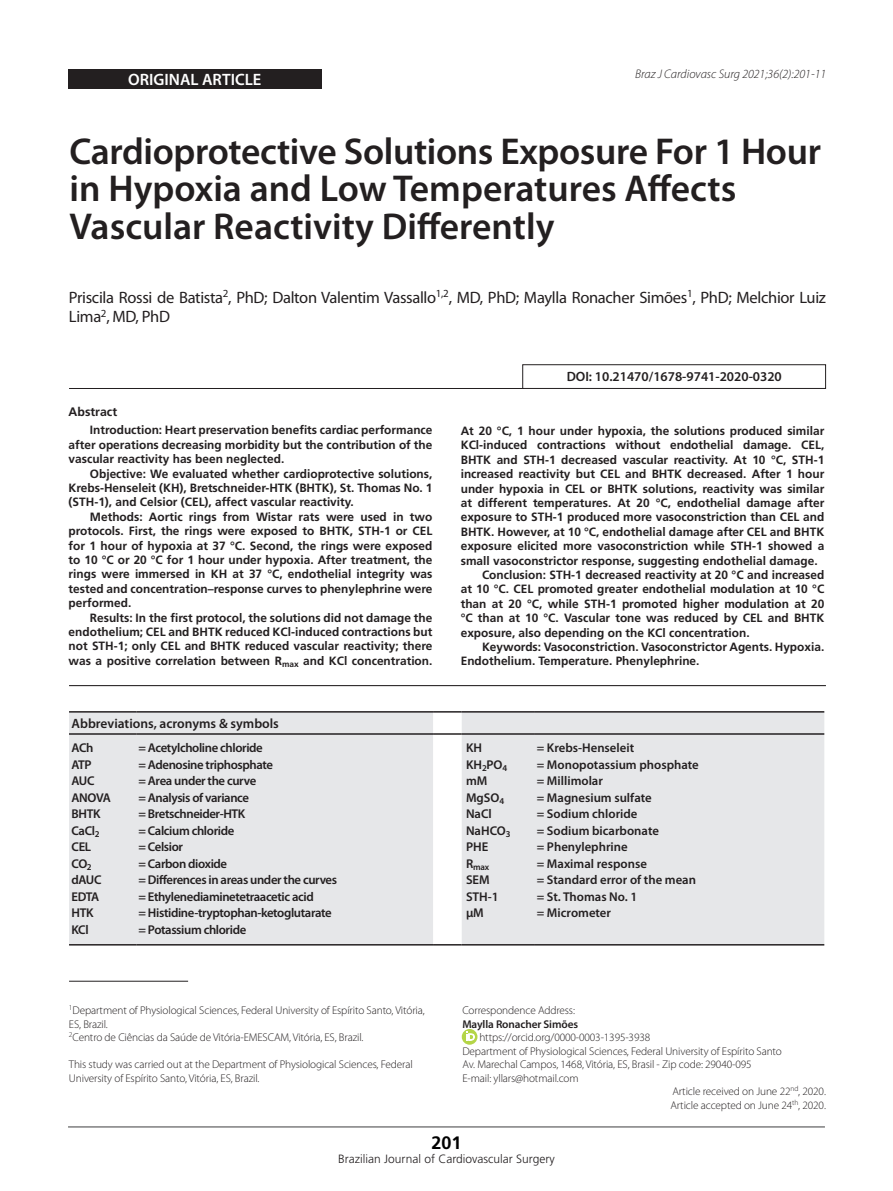
<style>
.page{position:relative;width:893px;height:1191px;background:#fff}
.page>*{position:absolute;margin:0;border:0;box-sizing:border-box;transform-origin:0 0}
.Titulo_1{font:600 37.5px/37.5px "Myriad Pro";letter-spacing:-.005em;color:#231f20}
.t1{font:700 18px "Frutiger";color:#000}
.t2{font:16.5px/19.8px "Myriad Pro";letter-spacing:-.02em;color:#231f20}
.t3{font:600 16.5px "Myriad Pro";color:#fff}
.pe_de_pagina{font:600 13.5px "Myriad Pro";color:#231f20}
.t4{font:600 12.75px "Myriad Pro";letter-spacing:-.03em;color:#231f20}
.t5{font:600 12.75px "Myriad Pro";color:#231f20}
.t6{font:italic 300 12.45px "Myriad Pro";color:#231f20}
.Resumos{font:700 12.3px "Frutiger";color:#231f20}
.abstract{font:700 12px/14.4px "Frutiger";color:#231f20;text-align:justify}
.t7{font:300 12px "Frutiger";color:#231f20}
.pe_de_pagina_2{font:300 11.25px/13.5px "Myriad Pro";letter-spacing:-.01em;color:#231f20}
.pe_de_pagina_2-2{font:600 11.25px "Myriad Pro";letter-spacing:-.01em;color:#231f20}
.t8{font:600 8.85px "Myriad Pro";color:#231f20}
</style>
<div class="page">
<hr style="left:68px;top:1126px;width:757px;height:1px;background:#3e3e3f">
<div style="left:68px;top:69px;width:254px;height:20px;background:#231f20"></div>
<hr style="left:69px;top:685px;width:757px;height:1px;background:#231f20">
<hr style="left:69px;top:388px;width:757px;height:1px;background:#231f20">
<div style="left:522px;top:364px;width:304px;height:25px;border:1px solid #231f20"></div>
<hr style="left:69px;top:980px;width:119px;height:1px;background:#231f20">
<div style="left:69px;top:712px;width:755px;height:232px;background:#e6e7e9"></div>
<hr style="left:69px;top:711px;width:67px;height:1px;background:#231f20">
<hr style="left:136px;top:711px;width:297px;height:1px;background:#231f20">
<svg style="left:433px;top:711px;width:29px;height:1px"></svg>
<hr style="left:462px;top:711px;width:72px;height:1px;background:#231f20">
<hr style="left:534px;top:711px;width:290px;height:1px;background:#231f20">
<hr style="left:69px;top:733px;width:67px;height:1px;background:#231f20">
<hr style="left:136px;top:733px;width:297px;height:1px;background:#231f20">
<svg style="left:433px;top:733px;width:29px;height:1px"></svg>
<hr style="left:462px;top:733px;width:72px;height:1px;background:#231f20">
<hr style="left:534px;top:733px;width:290px;height:1px;background:#231f20">
<hr style="left:69px;top:944px;width:67px;height:1px;background:#231f20">
<hr style="left:136px;top:944px;width:297px;height:1px;background:#231f20">
<svg style="left:433px;top:944px;width:29px;height:1px"></svg>
<hr style="left:462px;top:944px;width:72px;height:1px;background:#231f20">
<hr style="left:534px;top:944px;width:290px;height:1px;background:#231f20">
<svg style="left:462px;top:1029px;width:15px;height:15px"></svg>
<svg style="left:466px;top:1031px;width:8px;height:9px"></svg>
<p class="t3" style="left:128px;top:70px;width:135px">ORIGINAL ARTICLE</p>
<p class="t6" style="left:635px;top:67px;width:193px">Braz J Cardiovasc Surg 2021;36(2):201-11</p>
<p class="Titulo_1" style="left:70px;top:133px;width:753px">Cardioprotective Solutions Exposure For 1 Hour in Hypoxia and Low Temperatures Affects<br>Vascular Reactivity Differently</p>
<p class="t2" style="left:69px;top:287px;width:758px">Priscila Rossi de Batista<sup>2</sup>, PhD; Dalton Valentim Vassallo<sup>1,2</sup>, MD, PhD; Maylla Ronacher Simões<sup>1</sup>, PhD; Melchior Luiz<br>Lima<sup>2</sup>, MD, PhD</p>
<p class="Resumos" style="left:69px;top:404px;width:50px">Abstract</p>
<p class="abstract" style="left:69px;top:423px;width:365px;text-indent:21px">Introduction: Heart preservation benefits cardiac performance after operations decreasing morbidity but the contribution of the vascular reactivity has been neglected.</p>
<p class="abstract" style="left:69px;top:466px;width:365px;text-indent:21px">Objective: We evaluated whether cardioprotective solutions, Krebs-Henseleit (KH), Bretschneider-HTK (BHTK), St. Thomas No. 1 (STH-1), and Celsior (CEL), affect vascular reactivity.</p>
<p class="abstract" style="left:69px;top:509px;width:365px;text-indent:21px">Methods: Aortic rings from Wistar rats were used in two protocols. First, the rings were exposed to BHTK, STH-1 or CEL for 1 hour of hypoxia at 37 °C. Second, the rings were exposed to 10 °C or 20 °C for 1 hour under hypoxia. After treatment, the rings were immersed in KH at 37 °C, endothelial integrity was tested and concentration–response curves to phenylephrine were performed.</p>
<p class="abstract" style="left:69px;top:610px;width:365px;text-indent:21px">Results: In the first protocol, the solutions did not damage the endothelium; CEL and BHTK reduced KCl-induced contractions but not STH-1; only CEL and BHTK reduced vascular reactivity; there was a positive correlation between R<sub>max</sub> and KCl concentration.</p>
<p class="pe_de_pagina" style="left:72px;top:716px;width:209px">Abbreviations, acronyms &amp; symbols</p>
<p class="t4" style="left:72px;top:740px;width:23px">ACh</p>
<p class="t4" style="left:72px;top:757px;width:22px">ATP</p>
<p class="t4" style="left:72px;top:773px;width:24px">AUC</p>
<p class="t4" style="left:72px;top:790px;width:41px">ANOVA</p>
<p class="t4" style="left:72px;top:806px;width:30px">BHTK</p>
<p class="t4" style="left:72px;top:823px;width:29px">CaCl<sub>2</sub></p>
<p class="t4" style="left:72px;top:839px;width:21px">CEL</p>
<p class="t4" style="left:72px;top:856px;width:22px">CO<sub>2</sub></p>
<p class="t4" style="left:72px;top:872px;width:31px">dAUC</p>
<p class="t4" style="left:72px;top:889px;width:29px">EDTA</p>
<p class="t4" style="left:72px;top:905px;width:23px">HTK</p>
<p class="t4" style="left:72px;top:922px;width:19px">KCl</p>
<p class="t4" style="left:138px;top:740px;width:126px">= Acetylcholine chloride</p>
<p class="t4" style="left:138px;top:757px;width:136px">= Adenosine triphosphate</p>
<p class="t4" style="left:138px;top:773px;width:119px">= Area under the curve</p>
<p class="t4" style="left:138px;top:790px;width:112px">= Analysis of variance</p>
<p class="t4" style="left:138px;top:806px;width:108px">= Bretschneider-HTK</p>
<p class="t4" style="left:138px;top:823px;width:97px">= Calcium chloride</p>
<p class="t4" style="left:138px;top:839px;width:46px">= Celsior</p>
<p class="t4" style="left:138px;top:856px;width:90px">= Carbon dioxide</p>
<p class="t4" style="left:138px;top:872px;width:200px">= Differences in areas under the curves</p>
<p class="t4" style="left:138px;top:889px;width:177px">= Ethylenediaminetetraacetic acid</p>
<p class="t4" style="left:138px;top:905px;width:195px">= Histidine-tryptophan-ketoglutarate</p>
<p class="t4" style="left:138px;top:922px;width:109px">= Potassium chloride</p>
<p class="pe_de_pagina" style="left:567px;top:369px;width:217px">DOI: 10.21470/1678-9741-2020-0320</p>
<p class="abstract" style="left:461px;top:423px;width:365px">At 20 °C, 1 hour under hypoxia, the solutions produced similar KCl-induced contractions without endothelial damage. CEL, BHTK and STH-1 decreased vascular reactivity. At 10 °C, STH-1 increased reactivity but CEL and BHTK decreased. After 1 hour under hypoxia in CEL or BHTK solutions, reactivity was similar at different temperatures. At 20 °C, endothelial damage after exposure to STH-1 produced more vasoconstriction than CEL and BHTK. However, at 10 °C, endothelial damage after CEL and BHTK exposure elicited more vasoconstriction while STH-1 showed a small vasoconstrictor response, suggesting endothelial damage.</p>
<p class="abstract" style="left:461px;top:567px;width:365px;text-indent:21px">Conclusion: STH-1 decreased reactivity at 20 °C and increased at 10 °C. CEL promoted greater endothelial modulation at 10 °C than at 20 °C, while STH-1 promoted higher modulation at 20 °C than at 10 °C. Vascular tone was reduced by CEL and BHTK exposure, also depending on the KCl concentration.</p>
<p class="abstract" style="left:461px;top:639px;width:365px;text-indent:21px">Keywords: Vasoconstriction. Vasoconstrictor Agents. Hypoxia.<br>Endothelium. Temperature. Phenylephrine.</p>
<p class="t4" style="left:466px;top:740px;width:17px">KH</p>
<p class="t4" style="left:466px;top:757px;width:43px">KH<sub>2</sub>PO<sub>4</sub></p>
<p class="t4" style="left:466px;top:773px;width:23px">mM</p>
<p class="t4" style="left:466px;top:790px;width:40px">MgSO<sub>4</sub></p>
<p class="t4" style="left:466px;top:806px;width:27px">NaCl</p>
<p class="t4" style="left:466px;top:823px;width:46px">NaHCO<sub>3</sub></p>
<p class="t4" style="left:466px;top:839px;width:24px">PHE</p>
<p class="t8" style="left:466px;top:862px;width:25px"><sup>R</sup>max</p>
<p class="t4" style="left:466px;top:872px;width:25px">SEM</p>
<p class="t4" style="left:466px;top:889px;width:34px">STH-1</p>
<p class="t4" style="left:466px;top:905px;width:19px">µM</p>
<p class="t5" style="left:537px;top:740px;width:99px">= Krebs-Henseleit</p>
<p class="t5" style="left:537px;top:757px;width:164px">= Monopotassium phosphate</p>
<p class="t5" style="left:537px;top:773px;width:68px">= Millimolar</p>
<p class="t5" style="left:537px;top:790px;width:117px">= Magnesium sulfate</p>
<p class="t5" style="left:537px;top:806px;width:102px">= Sodium chloride</p>
<p class="t5" style="left:537px;top:823px;width:124px">= Sodium bicarbonate</p>
<p class="t5" style="left:537px;top:839px;width:92px">= Phenylephrine</p>
<p class="t5" style="left:537px;top:856px;width:112px">= Maximal response</p>
<p class="t5" style="left:537px;top:872px;width:161px">= Standard error of the mean</p>
<p class="t5" style="left:537px;top:889px;width:102px">= St. Thomas No. 1</p>
<p class="t5" style="left:537px;top:905px;width:76px">= Micrometer</p>
<p class="pe_de_pagina_2" style="left:69px;top:1003px;width:357px"><sup>1</sup>Department of Physiological Sciences, Federal University of Espírito Santo, Vitória,<br>ES, Brazil.</p>
<p class="pe_de_pagina_2" style="left:69px;top:1030px;width:296px"><sup>2</sup>Centro de Ciências da Saúde de Vitória-EMESCAM, Vitória, ES, Brazil.</p>
<p class="pe_de_pagina_2" style="left:69px;top:1057px;width:345px">This study was carried out at the Department of Physiological Sciences, Federal<br>University of Espírito Santo, Vitória, ES, Brazil.</p>
<p class="pe_de_pagina_2" style="left:462px;top:1003px;width:114px">Correspondence Address:</p>
<p class="pe_de_pagina_2-2" style="left:462px;top:1017px;width:117px">Maylla Ronacher Simões</p>
<p class="pe_de_pagina_2" style="left:479px;top:1030px;width:172px">https://orcid.org/0000-0003-1395-3938</p>
<p class="pe_de_pagina_2" style="left:462px;top:1044px;width:321px">Department of Physiological Sciences, Federal University of Espírito Santo</p>
<p class="pe_de_pagina_2" style="left:462px;top:1057px;width:291px">Av. Marechal Campos, 1468, Vitória, ES, Brasil - Zip code: 29040-095</p>
<p class="pe_de_pagina_2" style="left:462px;top:1071px;width:118px">E-mail: yllars@hotmail.com</p>
<p class="pe_de_pagina_2" style="left:672px;top:1084px;width:155px">Article received on June 22<sup>nd</sup>, 2020.</p>
<p class="pe_de_pagina_2" style="left:670px;top:1098px;width:157px">Article accepted on June 24<sup>th</sup>, 2020.</p>
<h2 class="t1" style="left:431px;top:1132px;width:32px">201</h2>
<p class="t7" style="left:338px;top:1152px;width:218px">Brazilian Journal of Cardiovascular Surgery</p>
</div>
